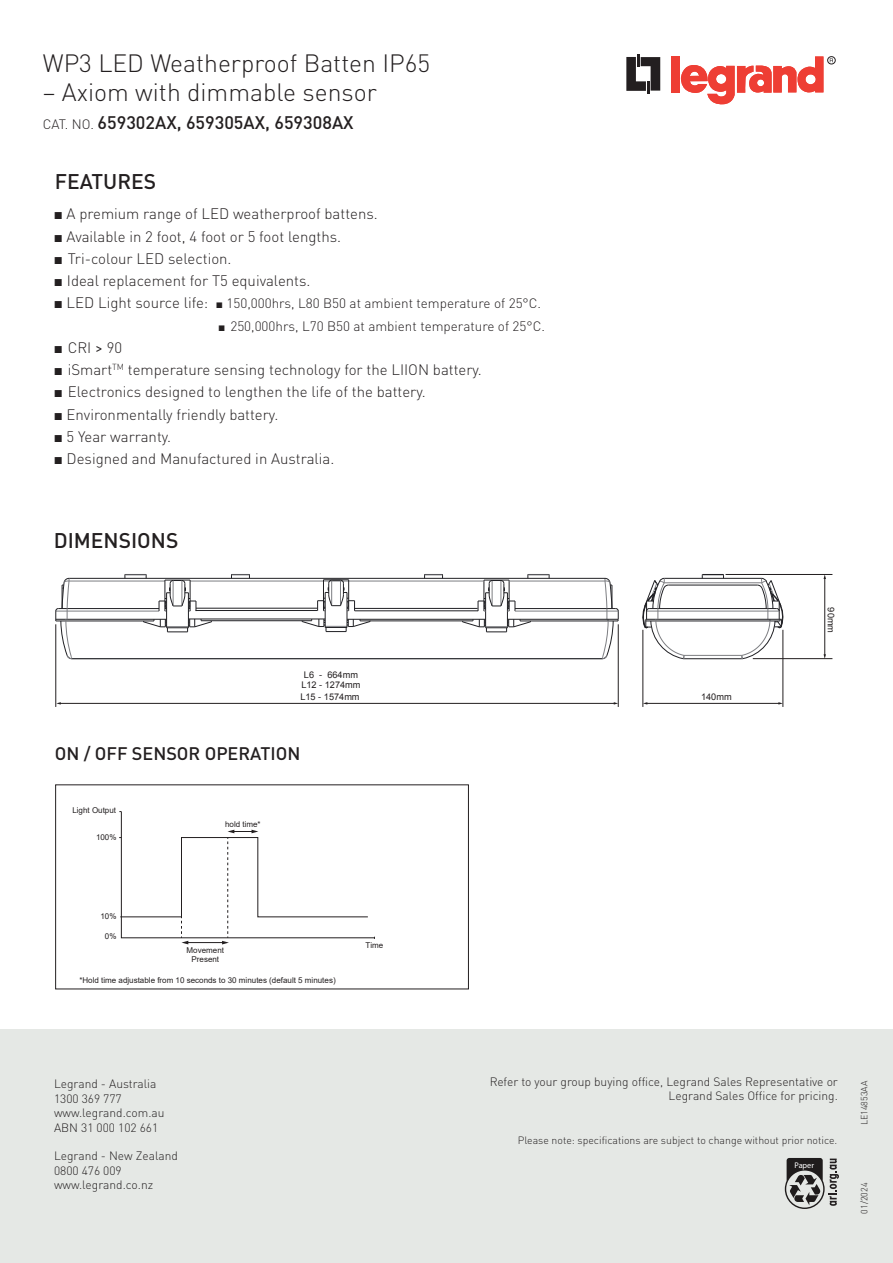
<style>
.page{position:relative;width:893px;height:1263px;background:#fff}
.page>*{position:absolute;margin:0;border:0;box-sizing:border-box;transform-origin:0 0}
.t1{font:300 24.75px "DIN Pro";color:#231f20}
.t2{font:500 21px "DIN Pro";color:#231f20}
.t3{font:500 18px "DIN Pro";color:#231f20}
.t4{font:300 15px "DIN Pro";color:#231f20}
.t5{font:300 13.5px "DIN Pro";color:#231f20}
.t6{font:300 12px/14.4px "DIN Pro";color:#231f20}
.t7{font:300 10.5px "DIN Pro";color:#231f20}
.t8{font:9.15px/10.6px "Arial";color:#231f20}
.t9{font:300 9px "DIN Pro";color:#231f20}
.t10{font:600 condensed 8.25px "ITC Avant Garde Std";color:#fff}
.t11{font:7.95px/8.4px "Arial";color:#231f20;text-align:center}
.s1{font-weight:300;font-size:13.5px}
.s2{font-family:"Arial";font-weight:400}
.s3{font-family:"Arial";font-weight:400;font-size:15px}
.s4{font-size:15px}
.s5{font-family:"Arial";font-weight:400;font-size:12px}
.s6{font-weight:400}
</style>
<div class="page">
<div style="left:0;top:1029px;width:893px;height:234px;background:#e5e8e5"></div>
<hr style="left:684px;top:658px;width:58px;height:1px;background:#202024">
<hr style="left:684px;top:655px;width:58px;height:1px;background:#7d7e82">
<hr style="left:646px;top:621px;width:134px;height:1px;background:#202024">
<hr style="left:646px;top:619px;width:135px;height:1px;background:#202024">
<hr style="left:647px;top:611px;width:132px;height:1px;background:#7d7e82">
<hr style="left:649px;top:608px;width:128px;height:1px;background:#202024">
<hr style="left:668px;top:585px;width:89px;height:1px;background:#202024">
<hr style="left:664px;top:582px;width:98px;height:1px;background:#7d7e82">
<hr style="left:664px;top:578px;width:98px;height:1px;background:#202024">
<svg style="left:702px;top:574px;width:22px;height:4px"></svg>
<svg style="left:741px;top:578px;width:43px;height:81px"></svg>
<svg style="left:642px;top:578px;width:43px;height:81px"></svg>
<hr style="left:507px;top:593px;width:1px;height:35px;background:#202024">
<hr style="left:485px;top:593px;width:1px;height:35px;background:#202024">
<hr style="left:69px;top:578px;width:536px;height:1px;background:#202024">
<hr style="left:190px;top:581px;width:294px;height:1px;background:#7d7e82">
<hr style="left:509px;top:581px;width:96px;height:1px;background:#7d7e82">
<hr style="left:69px;top:581px;width:96px;height:1px;background:#7d7e82">
<hr style="left:58px;top:608px;width:101px;height:1px;background:#202024">
<hr style="left:196px;top:608px;width:121px;height:1px;background:#202024">
<hr style="left:515px;top:608px;width:101px;height:1px;background:#202024">
<hr style="left:56px;top:611px;width:103px;height:1px;background:#7d7e82">
<hr style="left:515px;top:611px;width:103px;height:1px;background:#7d7e82">
<hr style="left:56px;top:619px;width:111px;height:1px;background:#202024">
<hr style="left:347px;top:619px;width:139px;height:1px;background:#202024">
<hr style="left:507px;top:619px;width:111px;height:1px;background:#202024">
<hr style="left:520px;top:621px;width:98px;height:1px;background:#202024">
<hr style="left:56px;top:621px;width:98px;height:1px;background:#202024">
<svg style="left:462px;top:619px;width:69px;height:14px"></svg>
<hr style="left:72px;top:658px;width:530px;height:1px;background:#202024">
<hr style="left:188px;top:593px;width:1px;height:35px;background:#202024">
<hr style="left:166px;top:593px;width:1px;height:35px;background:#202024">
<svg style="left:143px;top:619px;width:69px;height:14px"></svg>
<svg style="left:528px;top:574px;width:22px;height:4px"></svg>
<svg style="left:424px;top:574px;width:19px;height:4px"></svg>
<svg style="left:231px;top:574px;width:19px;height:4px"></svg>
<svg style="left:125px;top:574px;width:22px;height:4px"></svg>
<svg style="left:478px;top:580px;width:38px;height:32px"></svg>
<svg style="left:159px;top:580px;width:38px;height:32px"></svg>
<hr style="left:188px;top:619px;width:137px;height:1px;background:#202024">
<hr style="left:347px;top:592px;width:1px;height:35px;background:#202024">
<hr style="left:325px;top:592px;width:1px;height:35px;background:#202024">
<svg style="left:302px;top:619px;width:69px;height:13px"></svg>
<svg style="left:317px;top:579px;width:38px;height:32px"></svg>
<svg style="left:56px;top:578px;width:17px;height:82px"></svg>
<svg style="left:602px;top:578px;width:17px;height:82px"></svg>
<hr style="left:355px;top:610px;width:123px;height:1px;background:#202024">
<hr style="left:354px;top:608px;width:124px;height:1px;background:#202024">
<hr style="left:196px;top:610px;width:121px;height:1px;background:#202024">
<hr style="left:201px;top:620px;width:111px;height:1px;background:#202024">
<hr style="left:360px;top:621px;width:113px;height:1px;background:#202024">
<hr style="left:56px;top:624px;width:1px;height:83px;background:#231f20">
<hr style="left:618px;top:624px;width:1px;height:83px;background:#231f20">
<hr style="left:643px;top:630px;width:1px;height:77px;background:#231f20">
<hr style="left:783px;top:630px;width:1px;height:77px;background:#231f20">
<hr style="left:725px;top:574px;width:107px;height:1px;background:#231f20">
<hr style="left:753px;top:658px;width:79px;height:1px;background:#231f20">
<hr style="left:60px;top:703px;width:555px;height:1px;background:#231f20">
<hr style="left:646px;top:703px;width:133px;height:1px;background:#231f20">
<hr style="left:824px;top:578px;width:1px;height:77px;background:#231f20">
<svg style="left:823px;top:654px;width:3px;height:5px"></svg>
<svg style="left:626px;top:54px;width:34px;height:40px"></svg>
<div style="left:671px;top:56px;width:9px;height:36px;background:#ee3e34"></div>
<svg style="left:681px;top:56px;width:142px;height:49px"></svg>
<div style="left:827px;top:56px;width:8px;height:8px;border:1px solid #231f20;border-radius:50%"></div>
<svg style="left:119px;top:811px;width:256px;height:133px"></svg>
<div style="left:55px;top:784px;width:414px;height:205px;border:1px solid #231f20"></div>
<svg style="left:785px;top:1158px;width:54px;height:51px"></svg>
<h1 class="t1" style="left:43px;top:44px;width:389px">WP3 LED Weatherproof Batten IP65</h1>
<h1 class="t1" style="left:43px;top:73px;width:336px">– Axiom with dimmable sensor</h1>
<p class="t3" style="left:43px;top:110px;width:312px"><span class="s1">CAT. NO.</span> 659302AX, 659305AX, 659308AX</p>
<h2 class="t2" style="left:55px;top:167px;width:103px">FEATURES</h2>
<p class="t4" style="left:54px;top:202px;width:326px"><span class="s2">■</span> A premium range of LED weatherproof battens.</p>
<p class="t4" style="left:54px;top:225px;width:289px"><span class="s2">■</span> Available in 2 foot, 4 foot or 5 foot lengths.</p>
<p class="t4" style="left:54px;top:247px;width:179px"><span class="s2">■</span> Tri-colour LED selection.</p>
<p class="t4" style="left:54px;top:269px;width:258px"><span class="s2">■</span> Ideal replacement for T5 equivalents.</p>
<p class="t5" style="left:54px;top:293px;width:489px"><span class="s3">■</span> <span class="s4">LED Light source life:</span> <span class="s5">■</span> 150,000hrs, L80 B50 at ambient temperature of 25°C.</p>
<p class="t5" style="left:218px;top:315px;width:328px"><span class="s5">■</span> 250,000hrs, L70 B50 at ambient temperature of 25°C.</p>
<p class="t4" style="left:54px;top:336px;width:70px"><span class="s2">■</span> CRI <span class="s6">&gt;</span> 90</p>
<p class="t4" style="left:54px;top:358px;width:430px"><span class="s2">■</span> iSmart<sup>TM</sup> temperature sensing technology for the LIION battery.</p>
<p class="t4" style="left:54px;top:380px;width:374px"><span class="s2">■</span> Electronics designed to lengthen the life of the battery.</p>
<p class="t4" style="left:54px;top:403px;width:226px"><span class="s2">■</span> Environmentally friendly battery.</p>
<p class="t4" style="left:54px;top:425px;width:119px"><span class="s2">■</span> 5 Year warranty.</p>
<p class="t4" style="left:54px;top:447px;width:282px"><span class="s2">■</span> Designed and Manufactured in Australia.</p>
<h2 class="t2" style="left:54px;top:526px;width:126px">DIMENSIONS</h2>
<p class="t8" style="left:301px;top:669px;width:61px">L6 - 664mm<br>L12 - 1274mm</p>
<p class="t8" style="left:300px;top:691px;width:61px">L15 - 1574mm</p>
<p class="t8" style="left:701px;top:692px;width:32px">140mm</p>
<p class="t3" style="left:55px;top:741px;width:247px">ON / OFF SENSOR OPERATION</p>
<p class="t11" style="left:72px;top:806px;width:45px">Light Output</p>
<p class="t11" style="left:96px;top:832px;width:22px">100%</p>
<p class="t11" style="left:100px;top:912px;width:18px">10%</p>
<p class="t11" style="left:105px;top:932px;width:13px">0%</p>
<p class="t11" style="left:225px;top:820px;width:37px">hold time*</p>
<p class="t11" style="left:187px;top:946px;width:39px">Movement<br>Present</p>
<p class="t11" style="left:79px;top:976px;width:258px">*Hold time adjustable from 10 seconds to 30 minutes (default 5 minutes)</p>
<p class="t11" style="left:366px;top:941px;width:19px">Time</p>
<p class="t8" style="left:836px;top:607px;width:27px;rotate:90deg">90mm</p>
<p class="t6" style="left:54px;top:1076px;width:112px">Legrand - Australia<br>1300 369 777 www.legrand.com.au<br>ABN 31 000 102 661</p>
<p class="t6" style="left:54px;top:1148px;width:125px">Legrand - New Zealand<br>0800 476 009 www.legrand.co.nz</p>
<p class="t6" style="left:490px;top:1073px;width:350px;text-align:right">Refer to your group buying office, Legrand Sales Representative or<br>Legrand Sales Office for pricing.</p>
<p class="t7" style="left:518px;top:1132px;width:321px">Please note: specifications are subject to change without prior notice.</p>
<p class="t10" style="left:794px;top:1160px;width:21px">Paper</p>
<p class="t9" style="left:857px;top:1125px;width:46px;rotate:-90deg">LE14853AA</p>
<p class="t9" style="left:857px;top:1213px;width:32px;rotate:-90deg">01/2024</p>
</div>
